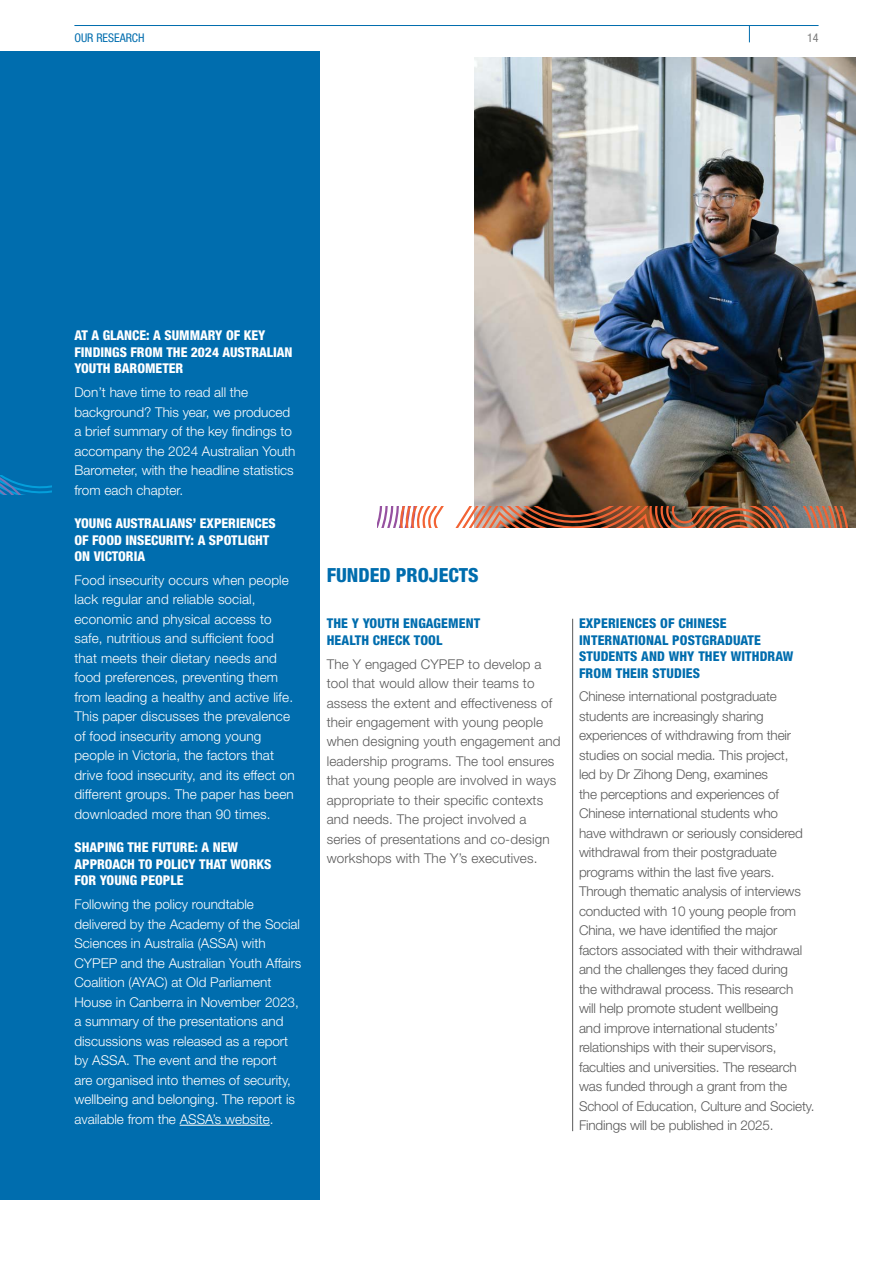
<style>
.page{position:relative;width:893px;height:1263px;background:#fff}
.page>*{position:absolute;margin:0;border:0;box-sizing:border-box;transform-origin:0 0}
.t1{font:800 condensed 19.5px "Helvetica Neue";color:#006dae}
.t2{font:300 13.5px/19.5px "Helvetica Neue";color:#fff}
.t3{font:300 13.5px/19.5px "Helvetica Neue";letter-spacing:-.01em;color:#5a5a5a}
.t4{font:300 13.5px/19.5px "Helvetica Neue";letter-spacing:.01em;color:#5a5a5a}
.t5{font:800 condensed 13.5px/16.5px "Helvetica Neue";color:#fff}
.t6{font:800 condensed 13.5px/16.5px "Helvetica Neue";letter-spacing:.01em;color:#006dae}
.t7{font:condensed 12px "Helvetica Neue";color:#006dae}
.t8{font:condensed 12px "Helvetica Neue";color:#7b7b7b}
</style>
<div class="page">
<div style="left:0;top:51px;width:320px;height:1148px;background:#006dae"></div>
<hr style="left:180px;top:1125px;width:90px;height:1px;background:#fff">
<svg style="left:0;top:475px;width:51px;height:19px"></svg>
<img style="left:475px;top:57px;width:381px;height:449px">
<img style="left:377px;top:506px;width:479px;height:21px">
<hr style="left:572px;top:619px;width:1px;height:512px;background:#5a5a5a">
<hr style="left:74px;top:25px;width:745px;height:1px;background:#006dae">
<svg style="left:749px;top:26px;width:1px;height:16px"></svg>
<p class="t7" style="left:74px;top:31px;width:72px">OUR RESEARCH</p>
<p class="t8" style="left:807px;top:31px;width:13px">14</p>
<p class="t5" style="left:74px;top:327px;width:220px">AT A GLANCE: A SUMMARY OF KEY<br>FINDINGS FROM THE 2024 AUSTRALIAN<br>YOUTH BAROMETER</p>
<p class="t2" style="left:74px;top:382px;width:223px">Don’t have time to read all the background? This year, we produced a brief summary of the key findings to accompany the 2024 Australian Youth Barometer, with the headline statistics from each chapter.</p>
<p class="t5" style="left:74px;top:515px;width:203px">YOUNG AUSTRALIANS’ EXPERIENCES<br>OF FOOD INSECURITY: A SPOTLIGHT<br>ON VICTORIA</p>
<p class="t2" style="left:74px;top:570px;width:222px">Food insecurity occurs when people lack regular and reliable social, economic and physical access to safe, nutritious and sufficient food that meets their dietary needs and food preferences, preventing them from leading a healthy and active life.<br>This paper discusses the prevalence of food insecurity among young people in Victoria, the factors that drive food insecurity, and its effect on different groups. The paper has been downloaded more than 90 times.</p>
<p class="t5" style="left:74px;top:839px;width:199px">SHAPING THE FUTURE: A NEW<br>APPROACH TO POLICY THAT WORKS<br>FOR YOUNG PEOPLE</p>
<p class="t2" style="left:74px;top:894px;width:229px">Following the policy roundtable delivered by the Academy of the Social Sciences in Australia (ASSA) with CYPEP and the Australian Youth Affairs Coalition (AYAC) at Old Parliament House in Canberra in November 2023, a summary of the presentations and discussions was released as a report by ASSA. The event and the report<br>are organised into themes of security, wellbeing and belonging. The report is available from the ASSA’s website.</p>
<h1 class="t1" style="left:327px;top:563px;width:154px">FUNDED PROJECTS</h1>
<p class="t6" style="left:327px;top:615px;width:155px">THE Y YOUTH ENGAGEMENT<br>HEALTH CHECK TOOL</p>
<p class="t4" style="left:327px;top:654px;width:235px">The Y engaged CYPEP to develop a tool that would allow their teams to assess the extent and effectiveness of their engagement with young people when designing youth engagement and leadership programs. The tool ensures that young people are involved in ways appropriate to their specific contexts and needs. The project involved a series of presentations and co-design workshops with The Y’s executives.</p>
<p class="t6" style="left:579px;top:615px;width:216px">EXPERIENCES OF CHINESE<br>INTERNATIONAL POSTGRADUATE<br>STUDENTS AND WHY THEY WITHDRAW<br>FROM THEIR STUDIES</p>
<p class="t3" style="left:579px;top:687px;width:237px">Chinese international postgraduate students are increasingly sharing experiences of withdrawing from their studies on social media. This project,<br>led by Dr Zihong Deng, examines<br>the perceptions and experiences of Chinese international students who<br>have withdrawn or seriously considered withdrawal from their postgraduate programs within the last five years.<br>Through thematic analysis of interviews conducted with 10 young people from China, we have identified the major factors associated with their withdrawal and the challenges they faced during<br>the withdrawal process. This research<br>will help promote student wellbeing<br>and improve international students’ relationships with their supervisors, faculties and universities. The research was funded through a grant from the School of Education, Culture and Society.<br>Findings will be published in 2025.</p>
</div>
